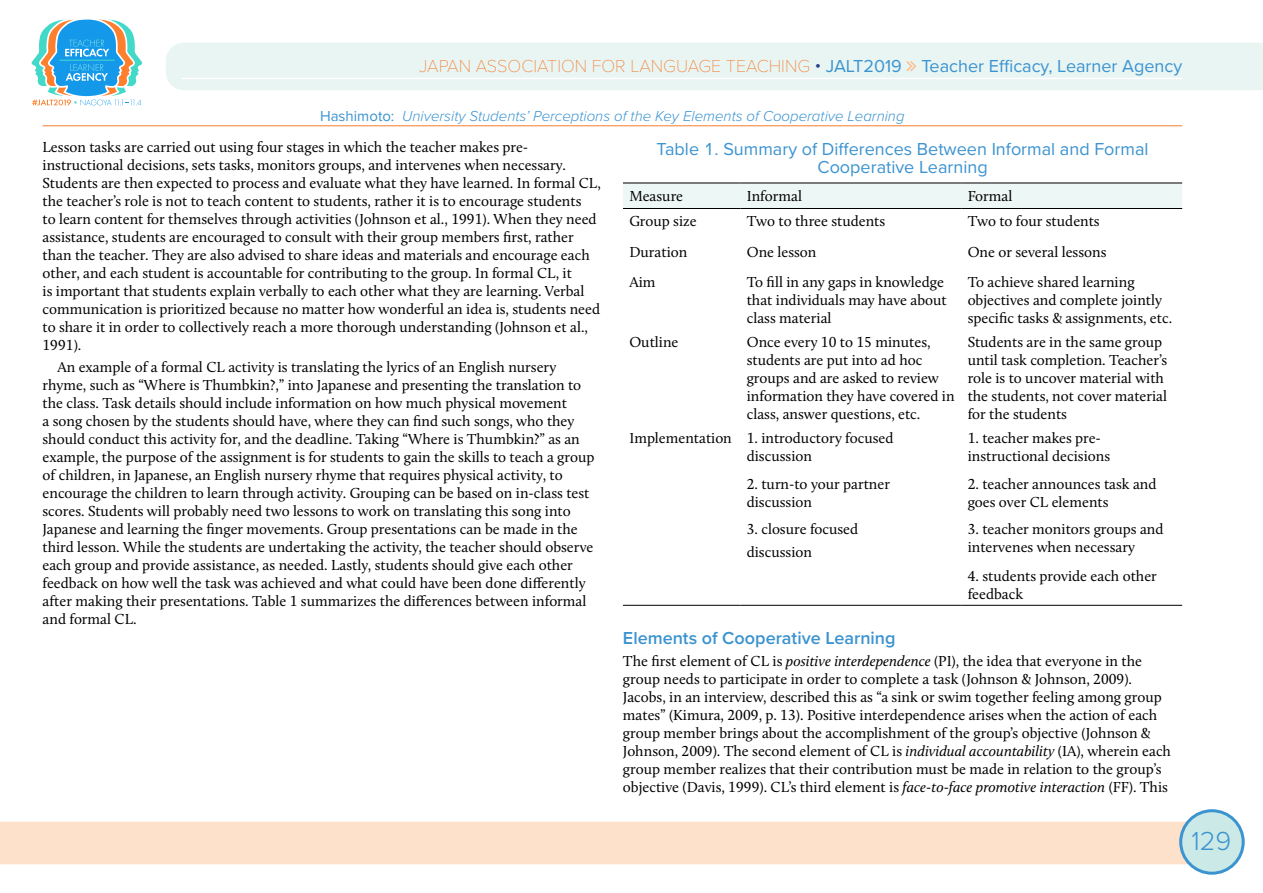
<style>
.page{position:relative;width:1263px;height:893px;background:#fff}
.page>*{position:absolute;margin:0;border:0;box-sizing:border-box;transform-origin:0 0}
.t1{font:300 27px "Proxima Nova";color:#3b93d0}
.t2{font:18px/18px "Proxima Nova";color:#3b93d0;text-align:center}
.t3{font:600 18px "Proxima Nova";color:#3b93d0}
.t4{font:15px/18px "Calluna";color:#000}
.t5{font:italic 300 15px "Proxima Nova";color:#3b93d0}
.s1{font-family:"Proxima Nova T";font-weight:100;color:#f57d2e}
.s2{font-weight:300;color:#25408f}
.s3{font-weight:400;font-style:normal}
.s4{font-style:italic}
</style>
<div class="page">
<div style="left:0;top:822px;width:1190px;height:42px;background:#fee1cb"></div>
<div style="left:1181px;top:811px;width:62px;height:62px;background:#cbe9e6;border-radius:50%"></div>
<div style="left:1179px;top:809px;width:66px;height:66px;border:3px solid #3b93d0;border-radius:50%"></div>
<svg style="left:31px;top:19px;width:112px;height:87px"></svg>
<div style="left:166px;top:43px;width:1097px;height:47px;background:#e9f5f3"></div>
<hr style="left:182px;top:78px;width:1000px;height:1px;background:#fff">
<hr style="left:43px;top:126px;width:1139px;height:1px;background:#f57d2e">
<div style="left:623px;top:184px;width:559px;height:24px;background:#edf7f5"></div>
<hr style="left:623px;top:183px;width:117px;height:1px;background:#000">
<hr style="left:740px;top:183px;width:221px;height:1px;background:#000">
<hr style="left:961px;top:183px;width:221px;height:1px;background:#000">
<hr style="left:623px;top:208px;width:117px;height:1px;background:#000">
<hr style="left:740px;top:208px;width:221px;height:1px;background:#000">
<hr style="left:961px;top:208px;width:221px;height:1px;background:#000">
<hr style="left:740px;top:605px;width:221px;height:1px;background:#000">
<hr style="left:961px;top:605px;width:221px;height:1px;background:#000">
<hr style="left:623px;top:605px;width:117px;height:1px;background:#000">
<svg style="left:907px;top:61px;width:9px;height:10px"></svg>
<p class="t2" style="left:419px;top:56px;width:764px"><span class="s1">JAPAN ASSOCIATION FOR LANGUAGE TEACHING</span> <span class="s2">•</span> JALT2019 Teacher Efficacy, Learner Agency</p>
<p class="t5" style="left:320px;top:105px;width:586px"><span class="s3">Hashimoto:</span> University Students’ Perceptions of the Key Elements of Cooperative Learning</p>
<p class="t4" style="left:43px;top:137px;width:560px">Lesson tasks are carried out using four stages in which the teacher makes pre&shy;instructional decisions, sets tasks, monitors groups, and intervenes when necessary.<br>Students are then expected to process and evaluate what they have learned. In formal CL, the teacher’s role is not to teach content to students, rather it is to encourage students<br>to learn content for themselves through activities (Johnson et al., 1991). When they need assistance, students are encouraged to consult with their group members first, rather than the teacher. They are also advised to share ideas and materials and encourage each other, and each student is accountable for contributing to the group. In formal CL, it<br>is important that students explain verbally to each other what they are learning. Verbal communication is prioritized because no matter how wonderful an idea is, students need to share it in order to collectively reach a more thorough understanding (Johnson et al., 1991).</p>
<p class="t4" style="left:43px;top:358px;width:553px;text-indent:15px">An example of a formal CL activity is translating the lyrics of an English nursery rhyme, such as “Where is Thumbkin?,” into Japanese and presenting the translation to the class. Task details should include information on how much physical movement<br>a song chosen by the students should have, where they can find such songs, who they should conduct this activity for, and the deadline. Taking “Where is Thumbkin?” as an example, the purpose of the assignment is for students to gain the skills to teach a group of children, in Japanese, an English nursery rhyme that requires physical activity, to encourage the children to learn through activity. Grouping can be based on in-class test scores. Students will probably need two lessons to work on translating this song into Japanese and learning the finger movements. Group presentations can be made in the third lesson. While the students are undertaking the activity, the teacher should observe each group and provide assistance, as needed. Lastly, students should give each other feedback on how well the task was achieved and what could have been done differently after making their presentations. Table 1 summarizes the differences between informal and formal CL.</p>
<p class="t2" style="left:657px;top:139px;width:493px">Table 1. Summary of Differences Between Informal and Formal<br>Cooperative Learning</p>
<p class="t4" style="left:629px;top:186px;width:55px">Measure</p>
<p class="t4" style="left:747px;top:186px;width:57px">Informal</p>
<p class="t4" style="left:968px;top:186px;width:46px">Formal</p>
<p class="t4" style="left:629px;top:212px;width:69px">Group size</p>
<p class="t4" style="left:747px;top:212px;width:140px">Two to three students</p>
<p class="t4" style="left:968px;top:212px;width:134px">Two to four students</p>
<p class="t4" style="left:629px;top:243px;width:59px">Duration</p>
<p class="t4" style="left:747px;top:243px;width:71px">One lesson</p>
<p class="t4" style="left:968px;top:243px;width:140px">One or several lessons</p>
<p class="t4" style="left:629px;top:273px;width:28px">Aim</p>
<p class="t4" style="left:747px;top:273px;width:202px">To fill in any gaps in knowledge that individuals may have about class material</p>
<p class="t4" style="left:968px;top:273px;width:206px">To achieve shared learning objectives and complete jointly specific tasks &amp; assignments, etc.</p>
<p class="t4" style="left:629px;top:333px;width:51px">Outline</p>
<p class="t4" style="left:747px;top:333px;width:209px">Once every 10 to 15 minutes, students are put into ad hoc groups and are asked to review information they have covered in class, answer questions, etc.</p>
<p class="t4" style="left:968px;top:333px;width:201px">Students are in the same group until task completion. Teacher’s role is to uncover material with the students, not cover material for the students</p>
<p class="t4" style="left:747px;top:429px;width:148px;text-indent:-117px">Implementation 1. introductory focused discussion</p>
<p class="t4" style="left:968px;top:429px;width:144px">1. teacher makes pre&shy;instructional decisions</p>
<p class="t4" style="left:747px;top:475px;width:145px">2. turn-to your partner discussion</p>
<p class="t4" style="left:968px;top:475px;width:190px">2. teacher announces task and goes over CL elements</p>
<p class="t4" style="left:747px;top:518px;width:113px;line-height:22.2px">3. closure focused discussion</p>
<p class="t4" style="left:968px;top:520px;width:197px">3. teacher monitors groups and intervenes when necessary</p>
<p class="t4" style="left:968px;top:567px;width:191px">4. students provide each other feedback</p>
<p class="t3" style="left:623px;top:625px;width:274px">Elements of Cooperative Learning</p>
<p class="t4" style="left:623px;top:652px;width:550px">The first element of CL is <span class="s4">positive interdependence</span> (PI), the idea that everyone in the group needs to participate in order to complete a task (Johnson &amp; Johnson, 2009).<br>Jacobs, in an interview, described this as “a sink or swim together feeling among group mates” (Kimura, 2009, p. 13). Positive interdependence arises when the action of each group member brings about the accomplishment of the group’s objective (Johnson &amp; Johnson, 2009). The second element of CL is <span class="s4">individual accountability</span> (IA), wherein each group member realizes that their contribution must be made in relation to the group’s objective (Davis, 1999). CL’s third element is <span class="s4">face-to-face promotive interaction</span> (FF). This</p>
<h1 class="t1" style="left:1191px;top:820px;width:41px">129</h1>
</div>
